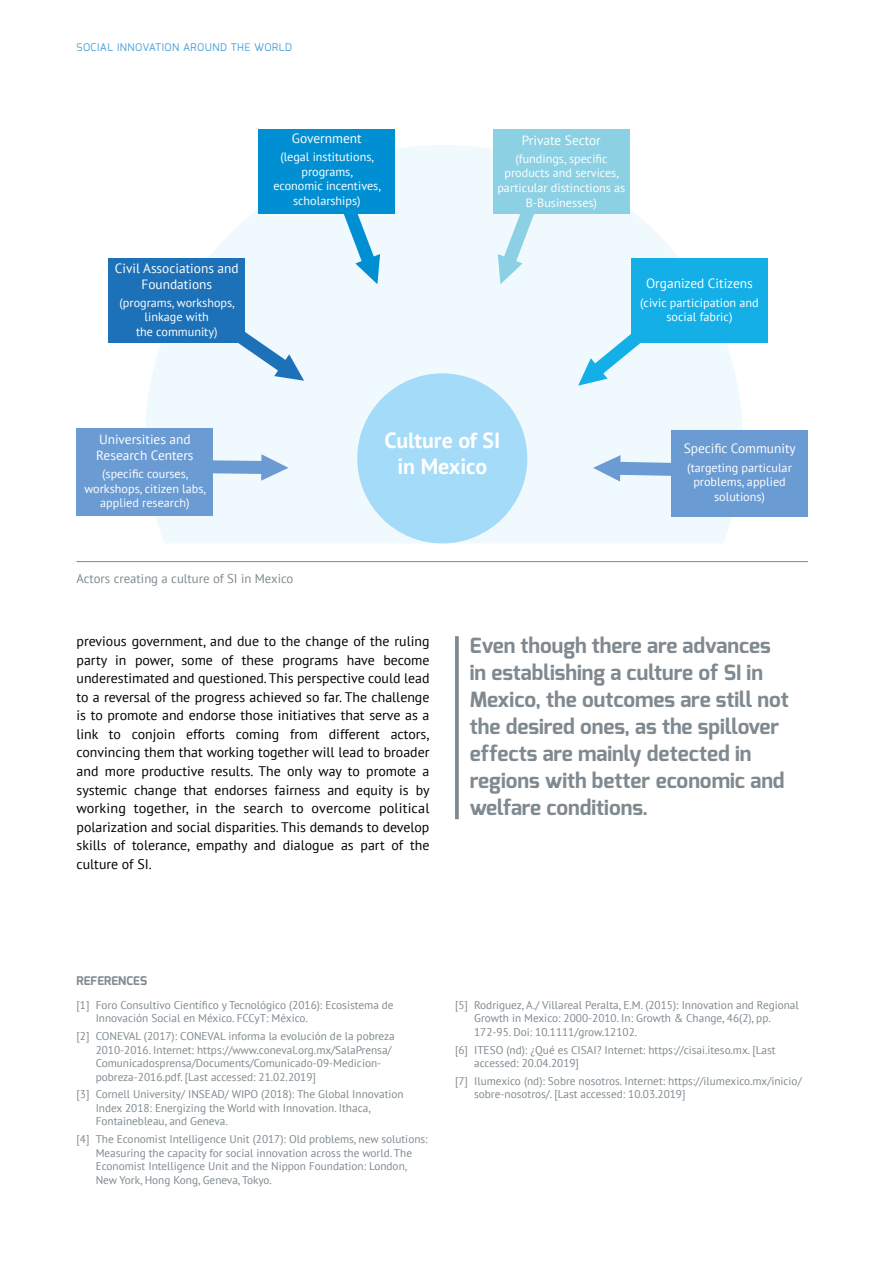
<style>
.page{position:relative;width:893px;height:1263px;background:#fff}
.page>*{position:absolute;margin:0;border:0;box-sizing:border-box;transform-origin:0 0}
.t1{font:700 21.9px/26.2px "PT Sans";color:#fff;text-align:center}
.t2{font:700 21px/27px "Exo";color:#7f898f}
.t3{font:13.8px/18.5px "PT Sans";color:#000;text-align:justify}
.t4{font:13.35px/16px "PT Sans";color:#fff;text-align:center}
.t5{font:12.75px "PT Sans";color:#7f898f}
.t6{font:12.15px/14.5px "PT Sans";color:#fff;text-align:center}
.t7{font:700 12px "Exo";color:#7f898f}
.t8{font:11.25px/13.5px "PT Sans";color:#7f898f}
.t9{font:10.5px "Exo";letter-spacing:.05em;color:#449dd7}
</style>
<div class="page">
<svg style="left:145px;top:145px;width:598px;height:398px;fill:#f0f9fe"></svg>
<div style="left:357px;top:373px;width:170px;height:170px;background:#a4dbf8;border-radius:50%"></div>
<svg style="left:234px;top:329px;width:70px;height:52px"></svg>
<div style="left:108px;top:258px;width:137px;height:85px;background:#1d71b8"></div>
<svg style="left:213px;top:454px;width:76px;height:27px"></svg>
<div style="left:77px;top:429px;width:136px;height:87px;background:#6a9bd3"></div>
<svg style="left:342px;top:213px;width:38px;height:71px"></svg>
<div style="left:258px;top:129px;width:137px;height:84px;background:#008fd2"></div>
<svg style="left:578px;top:329px;width:67px;height:57px"></svg>
<svg style="left:498px;top:213px;width:37px;height:71px"></svg>
<div style="left:493px;top:129px;width:137px;height:84px;background:#8cd0e4"></div>
<div style="left:631px;top:258px;width:137px;height:85px;background:#14afe6"></div>
<svg style="left:593px;top:455px;width:78px;height:27px"></svg>
<div style="left:671px;top:430px;width:137px;height:86px;background:#6a9bd3"></div>
<hr style="left:77px;top:561px;width:731px;height:1px;background:#7f898f">
<svg style="left:455px;top:636px;width:4px;height:183px"></svg>
<p class="t9" style="left:77px;top:40px;width:217px">SOCIAL INNOVATION AROUND THE WORLD</p>
<p class="t4" style="left:115px;top:260px;width:125px">Civil Associations and<br>Foundations</p>
<p class="t6" style="left:120px;top:295px;width:117px">(programs, workshops, linkage with<br>the community)</p>
<p class="t4" style="left:292px;top:130px;width:71px">Government</p>
<p class="t6" style="left:273px;top:149px;width:109px">(legal institutions, programs,<br>economic incentives, scholarships)</p>
<p class="t4" style="left:522px;top:131px;width:80px">Private Sector</p>
<p class="t6" style="left:497px;top:151px;width:130px">(fundings, specific products and services, particular distinctions as<br>B-Businesses)</p>
<p class="t4" style="left:646px;top:275px;width:108px">Organized Citizens</p>
<p class="t6" style="left:640px;top:295px;width:120px">(civic participation and social fabric)</p>
<p class="t4" style="left:96px;top:431px;width:99px;text-align:left">Universities and<br>Research Centers</p>
<p class="t6" style="left:84px;top:466px;width:123px">(specific courses, workshops, citizen labs, applied research)</p>
<p class="t5" style="left:77px;top:571px;width:218px">Actors creating a culture of SI in Mexico</p>
<h1 class="t1" style="left:384px;top:426px;width:117px">Culture of SI in Mexico</h1>
<p class="t4" style="left:684px;top:440px;width:114px">Specific Community</p>
<p class="t6" style="left:687px;top:460px;width:106px">(targeting particular problems, applied solutions)</p>
<p class="t3" style="left:77px;top:632px;width:354px">previous government, and due to the change of the ruling party in power, some of these programs have become underestimated and questioned. This perspective could lead to a reversal of the progress achieved so far. The challenge is to promote and endorse those initiatives that serve as a link to conjoin efforts coming from different actors, convincing them that working together will lead to broader and more productive results. The only way to promote a systemic change that endorses fairness and equity is by working together, in the search to overcome political polarization and social disparities. This demands to develop skills of tolerance, empathy and dialogue as part of the culture of SI.</p>
<h2 class="t2" style="left:470px;top:632px;width:320px">Even though there are advances in establishing a culture of SI in<br>Mexico, the outcomes are still not the desired ones, as the spillover effects are mainly detected in regions with better economic and welfare conditions.</h2>
<p class="t7" style="left:77px;top:973px;width:72px">REFERENCES</p>
<p class="t8" style="left:96px;top:998px;width:299px;text-indent:-19px">[1] Foro Consultivo Científico y Tecnológico (2016): Ecosistema de<br>Innovación Social en México. FCCyT: México.</p>
<p class="t8" style="left:96px;top:1029px;width:301px;text-indent:-19px">[2] CONEVAL (2017): CONEVAL informa la evolución de la pobreza 2010-2016. Internet: https://www.coneval.org.mx/SalaPrensa/ Comunicadosprensa/Documents/Comunicado-09-Medicion&shy;pobreza-2016.pdf. [Last accessed: 21.02.2019]</p>
<p class="t8" style="left:96px;top:1087px;width:310px;text-indent:-19px">[3] Cornell University/ INSEAD/ WIPO (2018): The Global Innovation<br>Index 2018: Energizing the World with Innovation. Ithaca,<br>Fontainebleau, and Geneva.</p>
<p class="t8" style="left:96px;top:1132px;width:334px;text-indent:-19px">[4] The Economist Intelligence Unit (2017): Old problems, new solutions:<br>Measuring the capacity for social innovation across the world. The Economist Intelligence Unit and the Nippon Foundation: London, New York, Hong Kong, Geneva, Tokyo.</p>
<p class="t8" style="left:474px;top:998px;width:326px;text-indent:-19px">[5] Rodriguez, A./ Villareal Peralta, E.M. (2015): Innovation and Regional<br>Growth in Mexico: 2000-2010. In: Growth &amp; Change, 46(2), pp.<br>172-95. Doi: 10.1111/grow.12102.</p>
<p class="t8" style="left:474px;top:1042px;width:303px;text-indent:-19px">[6] ITESO (nd): ¿Qué es CISAI? Internet: https://cisai.iteso.mx. [Last accessed: 20.04.2019]</p>
<p class="t8" style="left:474px;top:1074px;width:329px;text-indent:-19px">[7] Ilumexico (nd): Sobre nosotros. Internet: https://ilumexico.mx/inicio/ sobre-nosotros/. [Last accessed: 10.03.2019]</p>
</div>
